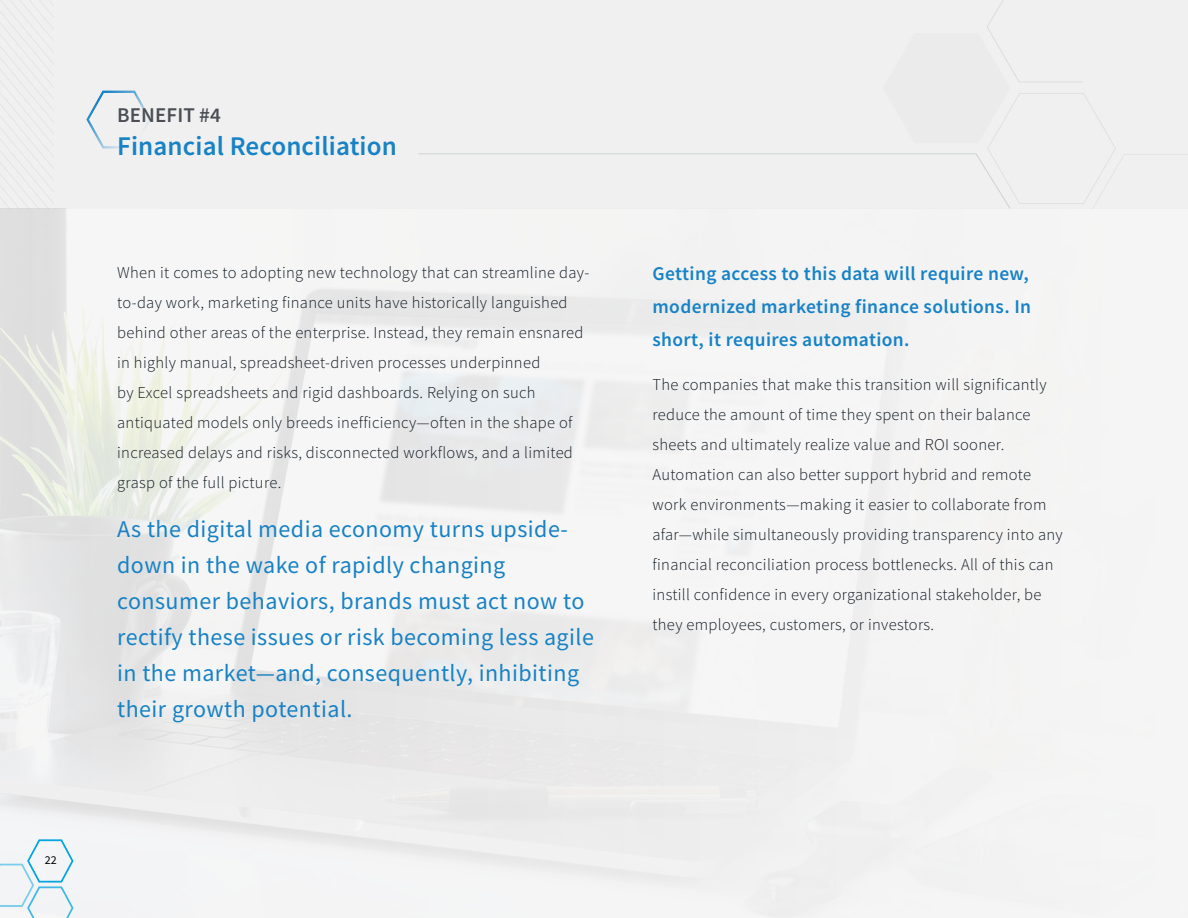
<style>
.page{position:relative;width:1188px;height:918px;background:#fff}
.page>*{position:absolute;margin:0;border:0;box-sizing:border-box;transform-origin:0 0}
.t1{font:600 27px "Source Sans Pro";letter-spacing:.005em;color:#1782c5}
.t2{font:24px/36px "Source Sans Pro";letter-spacing:.02em;color:#1782c5}
.t3{font:600 21px "Source Sans Pro";letter-spacing:.005em;color:#4b4f55}
.t4{font:600 19.5px/33px "Source Sans Pro";letter-spacing:.02em;color:#1782c5}
.t5{font:300 16.5px/30px "Source Sans Pro";letter-spacing:.02em;color:#111921}
.t6{font:12px "Source Sans Pro";color:#000}
</style>
<div class="page">
<div style="left:0;top:0;width:1188px;height:208px;background:#f0f0f0"></div>
<svg style="left:418px;top:0;width:770px;height:208px"></svg>
<svg style="left:0;top:0;width:54px;height:208px"></svg>
<svg style="left:0;top:839px;width:73px;height:79px"></svg>
<svg style="left:86px;top:90px;width:65px;height:59px"></svg>
<p class="t6" style="left:45px;top:852px;width:13px">22</p>
<p class="t3" style="left:117px;top:102px;width:105px">BENEFIT #4</p>
<h1 class="t1" style="left:117px;top:129px;width:281px">Financial Reconciliation</h1>
<p class="t5" style="left:117px;top:257px;width:474px">When it comes to adopting new technology that can streamline day&shy;to-day work, marketing finance units have historically languished behind other areas of the enterprise. Instead, they remain ensnared in highly manual, spreadsheet-driven processes underpinned<br>by Excel spreadsheets and rigid dashboards. Relying on such antiquated models only breeds inefficiency—often in the shape of increased delays and risks, disconnected workflows, and a limited grasp of the full picture.</p>
<p class="t2" style="left:117px;top:511px;width:478px">As the digital media economy turns upside&shy;down in the wake of rapidly changing consumer behaviors, brands must act now to rectify these issues or risk becoming less agile in the market—and, consequently, inhibiting their growth potential.</p>
<p class="t4" style="left:652px;top:257px;width:380px">Getting access to this data will require new, modernized marketing finance solutions. In short, it requires automation.</p>
<p class="t5" style="left:652px;top:369px;width:412px">The companies that make this transition will significantly reduce the amount of time they spent on their balance sheets and ultimately realize value and ROI sooner.<br>Automation can also better support hybrid and remote work environments—making it easier to collaborate from afar—while simultaneously providing transparency into any financial reconciliation process bottlenecks. All of this can instill confidence in every organizational stakeholder, be they employees, customers, or investors.</p>
</div>
